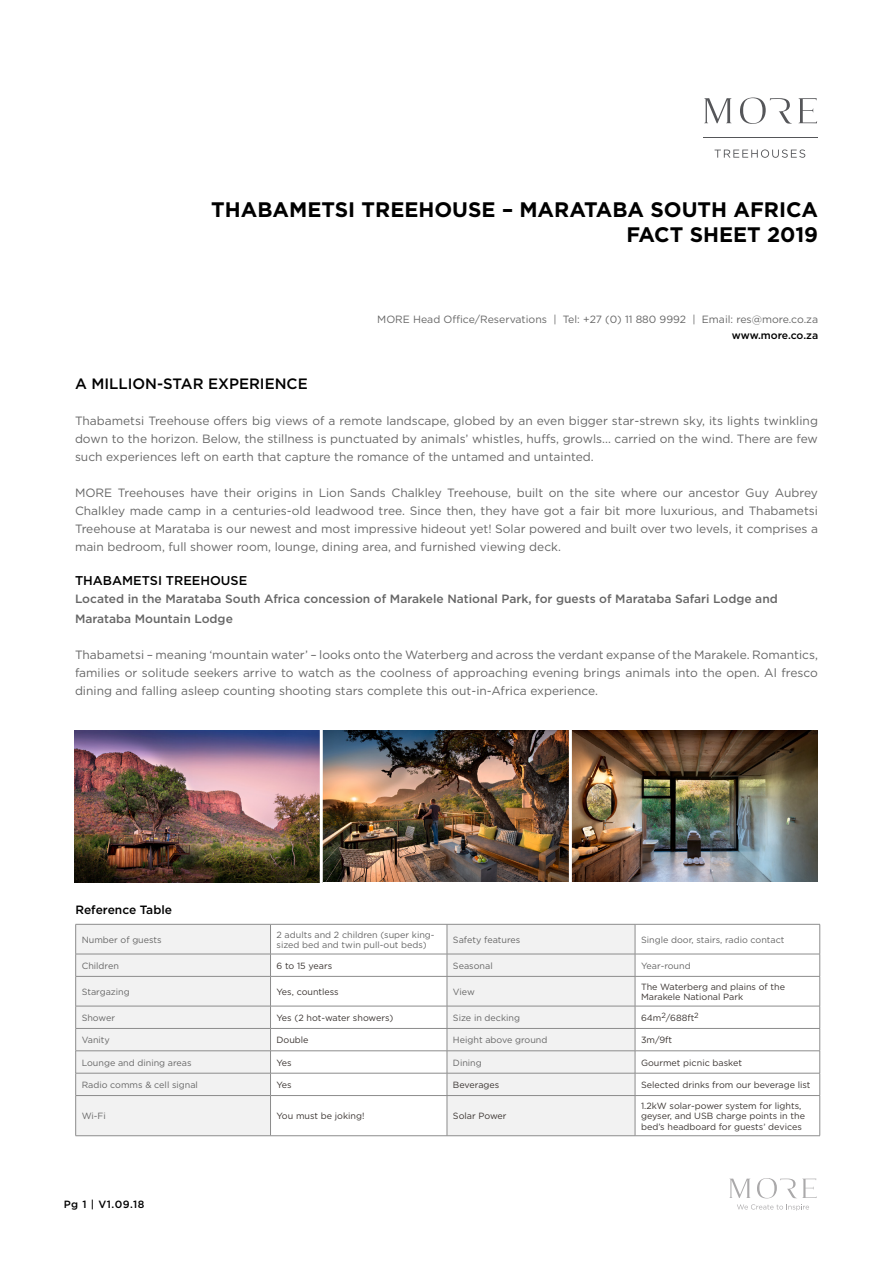
<style>
.page{position:relative;width:893px;height:1263px;background:#fff}
.page>*{position:absolute;margin:0;border:0;box-sizing:border-box;transform-origin:0 0}
.MORE_FS_Heading_1{font:700 21px "Gotham";color:#000}
.MORE_FS_Heading_2{font:500 15px "Gotham";color:#000}
.MORE_FS_Heading_2-2{font:500 12.75px "Gotham";color:#000}
.MORE_FS_Body{font:12px/18px "Gotham";color:#666;text-align:justify}
.MORE_FS_Body-2{font:500 12px/19.5px "Gotham";color:#666}
.MORE_FS_Heading_2-3{font:500 12px "Gotham";color:#000}
.MORE_FS_Body-3{font:10.5px "Gotham";color:#666}
.MORE_FS_Body-4{font:500 10.5px "Gotham";letter-spacing:-.01em;color:#000}
.MORE_FS_Version{font:500 10.5px "Gotham";letter-spacing:.05em;color:#000}
.MORE_FS_Table_Body{font:9px/10.5px "Gotham";color:#3b3532}
.MORE_FS_Table_Body-2{font:9px/10.5px "Gotham";color:#666}
</style>
<div class="page">
<svg style="left:729px;top:1178px;width:88px;height:20px"></svg>
<svg style="left:737px;top:1204px;width:72px;height:6px"></svg>
<svg style="left:704px;top:98px;width:113px;height:26px"></svg>
<hr style="left:703px;top:138px;width:115px;height:1px;background:#555659">
<svg style="left:715px;top:149px;width:90px;height:9px"></svg>
<img style="left:75px;top:730px;width:494px;height:152px">
<img style="left:572px;top:730px;width:246px;height:152px">
<hr style="left:320px;top:722px;width:3px;height:168px;background:#fff">
<div style="left:76px;top:925px;width:194px;height:210px;background:#f2f2f2"></div>
<svg style="left:271px;top:925px;width:548px;height:210px"></svg>
<hr style="left:75px;top:924px;width:195px;height:1px;background:#8c8c8c">
<hr style="left:75px;top:924px;width:1px;height:30px;background:#8c8c8c">
<hr style="left:270px;top:924px;width:177px;height:1px;background:#8c8c8c">
<hr style="left:270px;top:924px;width:1px;height:30px;background:#8c8c8c">
<hr style="left:447px;top:924px;width:188px;height:1px;background:#8c8c8c">
<hr style="left:447px;top:924px;width:1px;height:30px;background:#8c8c8c">
<hr style="left:635px;top:924px;width:185px;height:1px;background:#8c8c8c">
<hr style="left:635px;top:924px;width:1px;height:30px;background:#8c8c8c">
<hr style="left:819px;top:924px;width:1px;height:30px;background:#8c8c8c">
<hr style="left:75px;top:954px;width:195px;height:1px;background:#8c8c8c">
<svg style="left:75px;top:954px;width:1px;height:22px"></svg>
<hr style="left:270px;top:954px;width:177px;height:1px;background:#8c8c8c">
<svg style="left:270px;top:954px;width:1px;height:22px"></svg>
<hr style="left:447px;top:954px;width:188px;height:1px;background:#8c8c8c">
<svg style="left:447px;top:954px;width:1px;height:22px"></svg>
<hr style="left:635px;top:954px;width:185px;height:1px;background:#8c8c8c">
<svg style="left:635px;top:954px;width:1px;height:22px"></svg>
<svg style="left:819px;top:954px;width:1px;height:22px"></svg>
<hr style="left:75px;top:976px;width:195px;height:1px;background:#8c8c8c">
<hr style="left:75px;top:976px;width:1px;height:30px;background:#8c8c8c">
<hr style="left:270px;top:976px;width:177px;height:1px;background:#8c8c8c">
<hr style="left:270px;top:976px;width:1px;height:30px;background:#8c8c8c">
<hr style="left:447px;top:976px;width:188px;height:1px;background:#8c8c8c">
<hr style="left:447px;top:976px;width:1px;height:30px;background:#8c8c8c">
<hr style="left:635px;top:976px;width:185px;height:1px;background:#8c8c8c">
<hr style="left:635px;top:976px;width:1px;height:30px;background:#8c8c8c">
<hr style="left:819px;top:976px;width:1px;height:30px;background:#8c8c8c">
<hr style="left:75px;top:1006px;width:195px;height:1px;background:#8c8c8c">
<hr style="left:270px;top:1006px;width:177px;height:1px;background:#8c8c8c">
<hr style="left:447px;top:1006px;width:188px;height:1px;background:#8c8c8c">
<hr style="left:635px;top:1006px;width:185px;height:1px;background:#8c8c8c">
<hr style="left:75px;top:1028px;width:195px;height:1px;background:#8c8c8c">
<hr style="left:270px;top:1028px;width:177px;height:1px;background:#8c8c8c">
<hr style="left:447px;top:1028px;width:188px;height:1px;background:#8c8c8c">
<hr style="left:635px;top:1028px;width:185px;height:1px;background:#8c8c8c">
<hr style="left:75px;top:1050px;width:195px;height:1px;background:#8c8c8c">
<hr style="left:270px;top:1050px;width:177px;height:1px;background:#8c8c8c">
<hr style="left:447px;top:1050px;width:188px;height:1px;background:#8c8c8c">
<hr style="left:635px;top:1050px;width:185px;height:1px;background:#8c8c8c">
<hr style="left:75px;top:1073px;width:195px;height:1px;background:#8c8c8c">
<svg style="left:75px;top:1006px;width:1px;height:89px"></svg>
<hr style="left:270px;top:1073px;width:177px;height:1px;background:#8c8c8c">
<svg style="left:270px;top:1006px;width:1px;height:89px"></svg>
<hr style="left:447px;top:1073px;width:188px;height:1px;background:#8c8c8c">
<svg style="left:447px;top:1006px;width:1px;height:89px"></svg>
<hr style="left:635px;top:1073px;width:185px;height:1px;background:#8c8c8c">
<svg style="left:635px;top:1006px;width:1px;height:89px"></svg>
<svg style="left:819px;top:1006px;width:1px;height:89px"></svg>
<hr style="left:75px;top:1095px;width:195px;height:1px;background:#8c8c8c">
<hr style="left:75px;top:1096px;width:1px;height:39px;background:#8c8c8c">
<hr style="left:270px;top:1095px;width:177px;height:1px;background:#8c8c8c">
<hr style="left:270px;top:1096px;width:1px;height:39px;background:#8c8c8c">
<hr style="left:447px;top:1095px;width:188px;height:1px;background:#8c8c8c">
<hr style="left:447px;top:1096px;width:1px;height:39px;background:#8c8c8c">
<hr style="left:635px;top:1095px;width:185px;height:1px;background:#8c8c8c">
<hr style="left:635px;top:1096px;width:1px;height:39px;background:#8c8c8c">
<hr style="left:819px;top:1096px;width:1px;height:39px;background:#8c8c8c">
<hr style="left:75px;top:1135px;width:195px;height:1px;background:#8c8c8c">
<hr style="left:270px;top:1135px;width:177px;height:1px;background:#8c8c8c">
<hr style="left:447px;top:1135px;width:188px;height:1px;background:#8c8c8c">
<hr style="left:635px;top:1135px;width:185px;height:1px;background:#8c8c8c">
<p class="MORE_FS_Heading_1" style="left:211px;top:196px;width:608px">THABAMETSI TREEHOUSE – MARATABA SOUTH AFRICA</p>
<p class="MORE_FS_Heading_1" style="left:626px;top:221px;width:193px">FACT SHEET 2019</p>
<p class="MORE_FS_Body-3" style="left:377px;top:312px;width:442px">MORE Head Office/Reservations | Tel: +27 (0) 11 880 9992 | Email: res@more.co.za</p>
<p class="MORE_FS_Body-4" style="left:732px;top:329px;width:88px">www.more.co.za</p>
<p class="MORE_FS_Heading_2" style="left:75px;top:374px;width:234px">A MILLION-STAR EXPERIENCE</p>
<p class="MORE_FS_Body" style="left:75px;top:411px;width:744px">Thabametsi Treehouse offers big views of a remote landscape, globed by an even bigger star-strewn sky, its lights twinkling down to the horizon. Below, the stillness is punctuated by animals’ whistles, huffs, growls... carried on the wind. There are few such experiences left on earth that capture the romance of the untamed and untainted.</p>
<p class="MORE_FS_Body" style="left:75px;top:483px;width:744px">MORE Treehouses have their origins in Lion Sands Chalkley Treehouse, built on the site where our ancestor Guy Aubrey Chalkley made camp in a centuries-old leadwood tree. Since then, they have got a fair bit more luxurious, and Thabametsi Treehouse at Marataba is our newest and most impressive hideout yet! Solar powered and built over two levels, it comprises a main bedroom, full shower room, lounge, dining area, and furnished viewing deck.</p>
<p class="MORE_FS_Heading_2-2" style="left:75px;top:573px;width:174px">THABAMETSI TREEHOUSE</p>
<p class="MORE_FS_Body-2" style="left:75px;top:589px;width:704px">Located in the Marataba South Africa concession of Marakele National Park, for guests of Marataba Safari Lodge and<br>Marataba Mountain Lodge</p>
<p class="MORE_FS_Body" style="left:75px;top:645px;width:744px">Thabametsi – meaning ‘mountain water’ – looks onto the Waterberg and across the verdant expanse of the Marakele. Romantics, families or solitude seekers arrive to watch as the coolness of approaching evening brings animals into the open. Al fresco dining and falling asleep counting shooting stars complete this out-in-Africa experience.</p>
<p class="MORE_FS_Heading_2-3" style="left:75px;top:901px;width:98px">Reference Table</p>
<p class="MORE_FS_Table_Body-2" style="left:82px;top:934px;width:82px">Number of guests</p>
<p class="MORE_FS_Table_Body-2" style="left:276px;top:929px;width:160px">2 adults and 2 children (super king&shy;sized bed and twin pull-out beds)</p>
<p class="MORE_FS_Table_Body-2" style="left:453px;top:934px;width:69px">Safety features</p>
<p class="MORE_FS_Table_Body-2" style="left:641px;top:934px;width:145px">Single door, stairs, radio contact</p>
<p class="MORE_FS_Table_Body-2" style="left:82px;top:960px;width:39px">Children</p>
<p class="MORE_FS_Table_Body" style="left:276px;top:960px;width:57px">6 to 15 years</p>
<p class="MORE_FS_Table_Body-2" style="left:453px;top:960px;width:41px">Seasonal</p>
<p class="MORE_FS_Table_Body-2" style="left:641px;top:960px;width:51px">Year-round</p>
<p class="MORE_FS_Table_Body-2" style="left:82px;top:986px;width:50px">Stargazing</p>
<p class="MORE_FS_Table_Body" style="left:276px;top:986px;width:64px">Yes, countless</p>
<p class="MORE_FS_Table_Body-2" style="left:453px;top:986px;width:23px">View</p>
<p class="MORE_FS_Table_Body" style="left:641px;top:981px;width:146px">The Waterberg and plains of the<br>Marakele National Park</p>
<p class="MORE_FS_Table_Body-2" style="left:82px;top:1012px;width:35px">Shower</p>
<p class="MORE_FS_Table_Body" style="left:276px;top:1012px;width:118px">Yes (2 hot-water showers)</p>
<p class="MORE_FS_Table_Body-2" style="left:453px;top:1012px;width:69px">Size in decking</p>
<p class="MORE_FS_Table_Body" style="left:641px;top:1012px;width:59px">64m<sup>2</sup>/688ft<sup>2</sup></p>
<p class="MORE_FS_Table_Body-2" style="left:82px;top:1034px;width:30px">Vanity</p>
<p class="MORE_FS_Table_Body" style="left:276px;top:1034px;width:34px">Double</p>
<p class="MORE_FS_Table_Body-2" style="left:453px;top:1034px;width:96px">Height above ground</p>
<p class="MORE_FS_Table_Body" style="left:641px;top:1034px;width:33px">3m/9ft</p>
<p class="MORE_FS_Table_Body-2" style="left:82px;top:1057px;width:111px">Lounge and dining areas</p>
<p class="MORE_FS_Table_Body" style="left:276px;top:1057px;width:17px">Yes</p>
<p class="MORE_FS_Table_Body-2" style="left:453px;top:1057px;width:30px">Dining</p>
<p class="MORE_FS_Table_Body" style="left:641px;top:1057px;width:103px">Gourmet picnic basket</p>
<p class="MORE_FS_Table_Body-2" style="left:82px;top:1079px;width:118px">Radio comms &amp; cell signal</p>
<p class="MORE_FS_Table_Body" style="left:276px;top:1079px;width:17px">Yes</p>
<p class="MORE_FS_Table_Body" style="left:453px;top:1079px;width:48px">Beverages</p>
<p class="MORE_FS_Table_Body" style="left:641px;top:1079px;width:171px">Selected drinks from our beverage list</p>
<p class="MORE_FS_Table_Body-2" style="left:82px;top:1110px;width:26px">Wi-Fi</p>
<p class="MORE_FS_Table_Body" style="left:276px;top:1110px;width:89px">You must be joking!</p>
<p class="MORE_FS_Table_Body" style="left:453px;top:1110px;width:55px">Solar Power</p>
<p class="MORE_FS_Table_Body" style="left:641px;top:1100px;width:165px">1.2kW solar-power system for lights, geyser, and USB charge points in the bed’s headboard for guests’ devices</p>
<p class="MORE_FS_Version" style="left:64px;top:1197px;width:82px">Pg 1 | V1.09.18</p>
</div>
